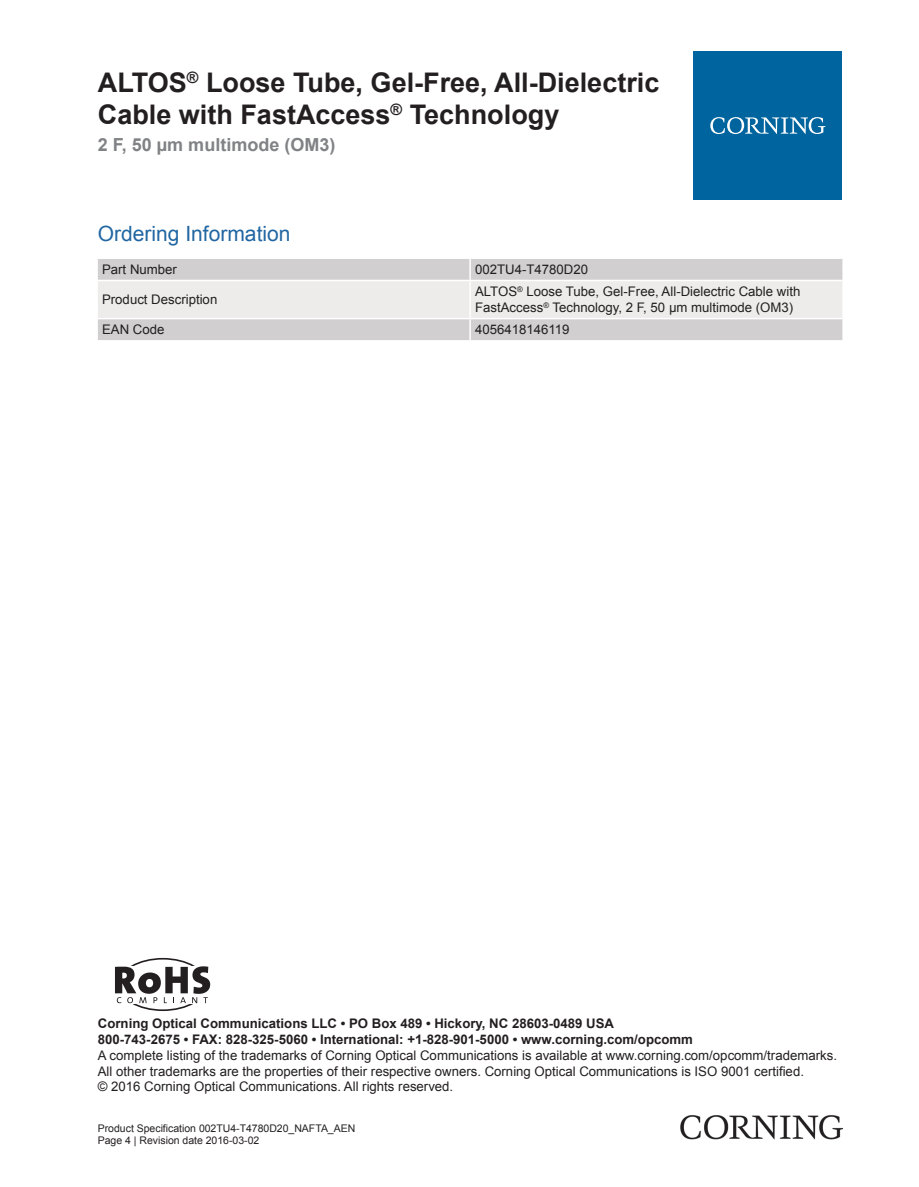
<style>
.page{position:relative;width:919px;height:1187px;background:#fff}
.page>*{position:absolute;margin:0;border:0;box-sizing:border-box;transform-origin:0 0}
.t1{font:700 27px/32.4px "Arial";color:#231f20}
.t2{font:21px "Arial";color:#2166a2}
.t3{font:700 18px "Arial";color:#808285}
.t4{font:13.2px/15.9px "Arial";color:#231f20}
.t5{font:700 13.2px/15.9px "Arial";color:#231f20}
.t6{font:10.5px/12.6px "Arial";color:#231f20}
</style>
<div class="page">
<div style="left:98px;top:259px;width:744px;height:81px;background:#d1cfcf"></div>
<div style="left:98px;top:281px;width:744px;height:37px;background:#edeceb"></div>
<hr style="left:469px;top:259px;width:2px;height:21px;background:#fff">
<hr style="left:469px;top:281px;width:2px;height:37px;background:#fff">
<hr style="left:469px;top:319px;width:2px;height:21px;background:#fff">
<hr style="left:98px;top:280px;width:372px;height:1px;background:#fff">
<hr style="left:470px;top:280px;width:372px;height:1px;background:#fff">
<hr style="left:98px;top:318px;width:372px;height:1px;background:#fff">
<hr style="left:470px;top:318px;width:372px;height:1px;background:#fff">
<div style="left:693px;top:51px;width:149px;height:149px;background:#00649e"></div>
<svg style="left:710px;top:117px;width:115px;height:17px"></svg>
<img style="left:680px;top:1115px;width:162px;height:24px">
<div style="left:118px;top:957px;width:90px;height:53px;border:2px solid #231f20;border-radius:50%"></div>
<div style="left:98px;top:966px;width:123px;height:38px;background:#fff"></div>
<svg style="left:115px;top:966px;width:95px;height:37px"></svg>
<h1 class="t1" style="left:98px;top:67px;width:563px">ALTOS<sup>®</sup> Loose Tube, Gel-Free, All-Dielectric<br>Cable with FastAccess<sup>®</sup> Technology</h1>
<h3 class="t3" style="left:98px;top:132px;width:239px">2 F, 50 µm multimode (OM3)</h3>
<h2 class="t2" style="left:98px;top:219px;width:194px">Ordering Information</h2>
<p class="t4" style="left:102px;top:261px;width:76px">Part Number</p>
<p class="t4" style="left:475px;top:261px;width:114px">002TU4-T4780D20</p>
<p class="t4" style="left:102px;top:292px;width:117px">Product Description</p>
<p class="t4" style="left:475px;top:284px;width:327px">ALTOS<sup>®</sup> Loose Tube, Gel-Free, All-Dielectric Cable with<br>FastAccess<sup>®</sup> Technology, 2 F, 50 µm multimode (OM3)</p>
<p class="t4" style="left:102px;top:322px;width:64px">EAN Code</p>
<p class="t4" style="left:475px;top:322px;width:96px">4056418146119</p>
<p class="t5" style="left:98px;top:1015px;width:596px">Corning Optical Communications LLC • PO Box 489 • Hickory, NC 28603-0489 USA<br>800-743-2675 • FAX: 828-325-5060 • International: +1-828-901-5000 • www.corning.com/opcomm</p>
<p class="t4" style="left:98px;top:1047px;width:740px">A complete listing of the trademarks of Corning Optical Communications is available at www.corning.com/opcomm/trademarks.<br>All other trademarks are the properties of their respective owners. Corning Optical Communications is ISO 9001 certified.<br>© 2016 Corning Optical Communications. All rights reserved.</p>
<p class="t6" style="left:98px;top:1121px;width:259px">Product Specification 002TU4-T4780D20_NAFTA_AEN<br>Page 4 | Revision date 2016-03-02</p>
</div>
